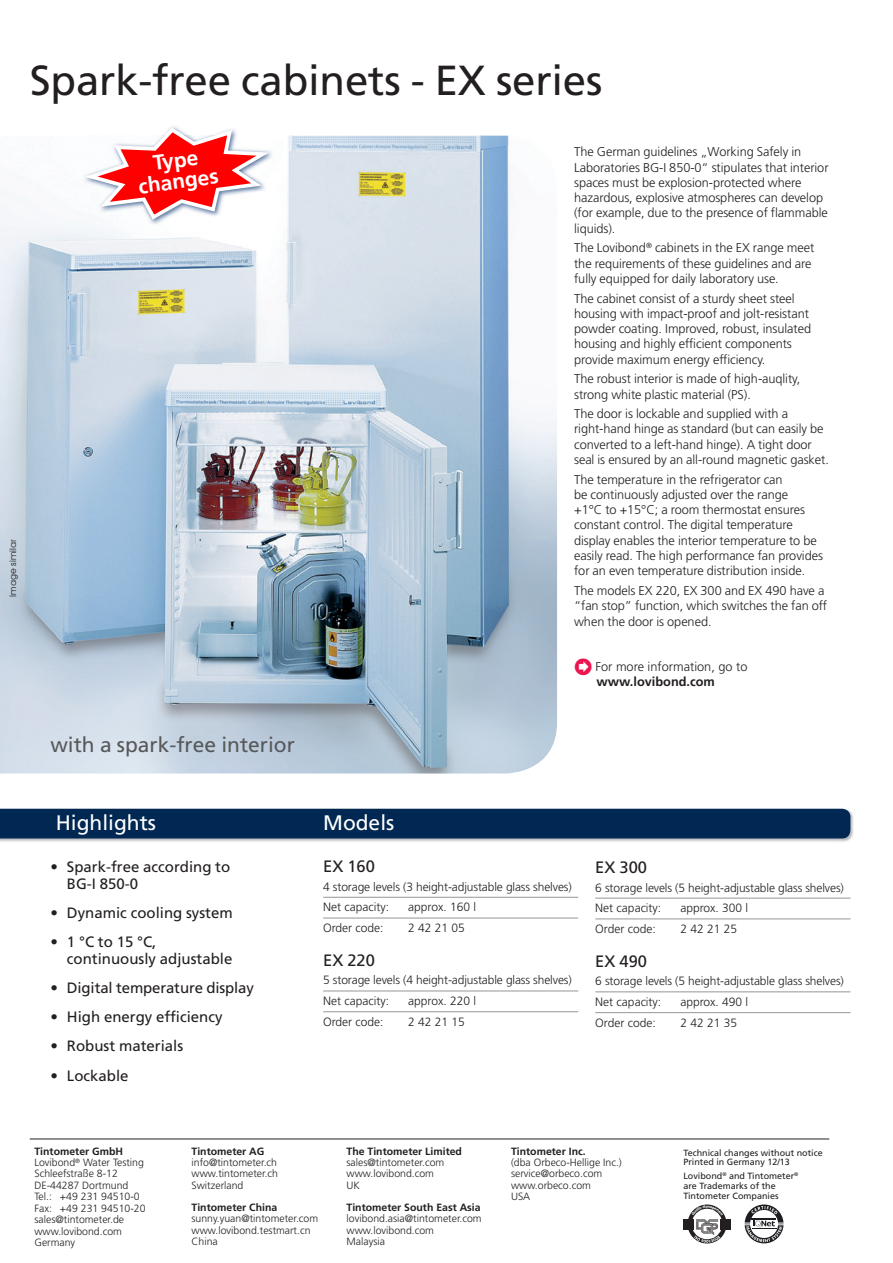
<style>
.page{position:relative;width:893px;height:1263px;background:#fff}
.page>*{position:absolute;margin:0;border:0;box-sizing:border-box;transform-origin:0 0}
.t1{font:42px "Frutiger LT";letter-spacing:-.005em;color:#231f20}
.t2{font:21px "Frutiger LT";color:#57585a}
.t3{font:21px "Frutiger LT";color:#fff}
.t4{font:700 21px/21px "Frutiger LT";color:#fff;text-align:center}
.t5{font:16.5px "Frutiger LT";color:#231f20}
.t6{font:15px/16.5px "Frutiger LT";color:#231f20}
.t7{font:300 12.75px/15.3px "Frutiger";letter-spacing:-.005em;color:#231f20}
.t8{font:300 12.75px/15.3px "Frutiger LT";color:#231f20}
.t9{font:300 12px/20.9px "Frutiger LT";letter-spacing:-.01em;color:#231f20}
.t10{font:300 10.5px/11.4px "Frutiger LT";color:#231f20}
.t11{font:700 10.5px "Frutiger LT";color:#231f20}
.t12{font:9px/9.8px "Frutiger";color:#231f20}
.t13{font:9px "Avant Garde";color:#231f20}
.s1{font-family:"J Ckg";font-weight:400;font-size:18px;color:#ed1450}
.s2{font-weight:700}
</style>
<div class="page">
<img style="left:0;top:136px;width:557px;height:637px">
<img style="left:0;top:808px;width:854px;height:34px">
<div style="left:0;top:809px;width:850px;height:29px;background:#002853"></div>
<hr style="left:323px;top:897px;width:255px;height:1px;background:#939598">
<hr style="left:323px;top:918px;width:255px;height:1px;background:#939598">
<hr style="left:323px;top:991px;width:255px;height:1px;background:#939598">
<hr style="left:323px;top:1011px;width:255px;height:1px;background:#939598">
<hr style="left:595px;top:898px;width:255px;height:1px;background:#939598">
<hr style="left:595px;top:919px;width:255px;height:1px;background:#939598">
<hr style="left:595px;top:991px;width:255px;height:1px;background:#939598">
<hr style="left:595px;top:1012px;width:255px;height:1px;background:#939598">
<img style="left:83px;top:222px;width:191px;height:3px">
<svg style="left:78px;top:126px;width:197px;height:96px"></svg>
<hr style="left:30px;top:1138px;width:799px;height:1px;background:#231f20">
<svg style="left:745px;top:1204px;width:38px;height:39px"></svg>
<svg style="left:683px;top:1204px;width:48px;height:39px"></svg>
<h1 class="t1" style="left:30px;top:56px;width:574px">Spark-free cabinets - EX series</h1>
<h2 class="t4" style="left:134px;top:156px;width:82px;rotate:-8deg">Type changes</h2>
<p class="t13" style="left:8px;top:597px;width:59px;rotate:-90deg">Image similar</p>
<p class="t7" style="left:574px;top:144px;width:256px">The German guidelines „Working Safely in Laboratories BG-I 850-0“ stipulates that interior spaces must be explosion-protected where hazardous, explosive atmospheres can develop (for example, due to the presence of flammable liquids).</p>
<p class="t7" style="left:574px;top:240px;width:242px">The Lovibond<sup>®</sup> cabinets in the EX range meet the requirements of these guidelines and are fully equipped for daily laboratory use.</p>
<p class="t7" style="left:574px;top:290px;width:239px">The cabinet consist of a sturdy sheet steel housing with impact-proof and jolt-resistant powder coating. Improved, robust, insulated housing and highly efficient components provide maximum energy efficiency.</p>
<p class="t7" style="left:574px;top:371px;width:228px">The robust interior is made of high-auqlity, strong white plastic material (PS).</p>
<p class="t7" style="left:574px;top:406px;width:256px">The door is lockable and supplied with a right-hand hinge as standard (but can easily be converted to a left-hand hinge). A tight door seal is ensured by an all-round magnetic gasket.</p>
<p class="t7" style="left:574px;top:471px;width:250px">The temperature in the refrigerator can<br>be continuously adjusted over the range<br>+1°C to +15°C; a room thermostat ensures constant control. The digital temperature display enables the interior temperature to be easily read. The high performance fan provides for an even temperature distribution inside.</p>
<p class="t7" style="left:574px;top:583px;width:254px">The models EX 220, EX 300 and EX 490 have a “fan stop” function, which switches the fan off when the door is opened.</p>
<p class="t8" style="left:597px;top:659px;width:152px;text-indent:-23px"><span class="s1">➲</span> For more information, go to <span class="s2">www.lovibond.com</span></p>
<h2 class="t2" style="left:50px;top:733px;width:246px">with a spark-free interior</h2>
<h2 class="t3" style="left:56px;top:810px;width:102px">Highlights</h2>
<p class="t6" style="left:67px;top:859px;width:165px;text-indent:-16px">• Spark-free according to<br>BG-I 850-0</p>
<p class="t6" style="left:50px;top:904px;width:184px">• Dynamic cooling system</p>
<p class="t6" style="left:67px;top:934px;width:167px;text-indent:-16px">• 1 °C to 15 °C, continuously adjustable</p>
<p class="t6" style="left:50px;top:979px;width:205px">• Digital temperature display</p>
<p class="t6" style="left:50px;top:1009px;width:174px">• High energy efficiency</p>
<p class="t6" style="left:50px;top:1038px;width:134px">• Robust materials</p>
<p class="t6" style="left:50px;top:1067px;width:80px">• Lockable</p>
<h2 class="t3" style="left:323px;top:810px;width:73px">Models</h2>
<p class="t5" style="left:323px;top:857px;width:53px">EX 160</p>
<p class="t9" style="left:323px;top:876px;width:250px">4 storage levels (3 height-adjustable glass shelves)<br>Net capacity:</p>
<p class="t9" style="left:408px;top:897px;width:69px">approx. 160 l</p>
<p class="t5" style="left:595px;top:857px;width:53px">EX 300</p>
<p class="t9" style="left:595px;top:877px;width:250px">6 storage levels (5 height-adjustable glass shelves)<br>Net capacity:</p>
<p class="t9" style="left:680px;top:898px;width:69px">approx. 300 l</p>
<p class="t9" style="left:323px;top:918px;width:62px">Order code:</p>
<p class="t9" style="left:408px;top:918px;width:58px">2 42 21 05</p>
<p class="t5" style="left:323px;top:950px;width:53px">EX 220</p>
<p class="t9" style="left:323px;top:970px;width:250px">5 storage levels (4 height-adjustable glass shelves)<br>Net capacity:</p>
<p class="t9" style="left:408px;top:991px;width:69px">approx. 220 l</p>
<p class="t9" style="left:595px;top:919px;width:62px">Order code:</p>
<p class="t9" style="left:680px;top:919px;width:58px">2 42 21 25</p>
<p class="t5" style="left:595px;top:951px;width:53px">EX 490</p>
<p class="t9" style="left:595px;top:971px;width:250px">6 storage levels (5 height-adjustable glass shelves)<br>Net capacity:</p>
<p class="t9" style="left:680px;top:992px;width:69px">approx. 490 l</p>
<p class="t9" style="left:323px;top:1011px;width:62px">Order code:</p>
<p class="t9" style="left:408px;top:1011px;width:58px">2 42 21 15</p>
<p class="t9" style="left:595px;top:1012px;width:62px">Order code:</p>
<p class="t9" style="left:680px;top:1012px;width:58px">2 42 21 35</p>
<p class="t10" style="left:34px;top:1145px;width:113px"><span class="s2">Tintometer GmbH<br></span>Lovibond<sup>®</sup> Water Testing<br>Schleefstraße 8-12<br>DE-44287 Dortmund<br>Tel.: +49 231 94510-0<br>Fax: +49 231 94510-20 sales@tintometer.de www.lovibond.com<br>Germany</p>
<p class="t11" style="left:346px;top:1145px;width:117px">The Tintometer Limited</p>
<p class="t11" style="left:192px;top:1145px;width:74px">Tintometer AG</p>
<p class="t10" style="left:192px;top:1157px;width:88px;text-align:justify">info@tintometer.ch www.tintometer.ch Switzerland</p>
<p class="t10" style="left:346px;top:1157px;width:99px">sales@tintometer.com www.lovibond.com<br>UK</p>
<p class="t11" style="left:192px;top:1201px;width:87px">Tintometer China</p>
<p class="t10" style="left:192px;top:1213px;width:128px">sunny.yuan@tintometer.com www.lovibond.testmart.cn<br>China</p>
<p class="t11" style="left:346px;top:1201px;width:136px">Tintometer South East Asia</p>
<p class="t10" style="left:346px;top:1213px;width:137px">lovibond.asia@tintometer.com www.lovibond.com<br>Malaysia</p>
<p class="t11" style="left:511px;top:1145px;width:76px">Tintometer Inc.</p>
<p class="t10" style="left:511px;top:1157px;width:112px">(dba Orbeco-Hellige Inc.) service@orbeco.com www.orbeco.com<br>USA</p>
<p class="t12" style="left:683px;top:1147px;width:141px">Technical changes without notice<br>Printed in Germany 12/13</p>
<p class="t12" style="left:683px;top:1171px;width:117px">Lovibond<sup>®</sup> and Tintometer<sup>® </sup>are Trademarks of the<br>Tintometer Companies</p>
</div>
